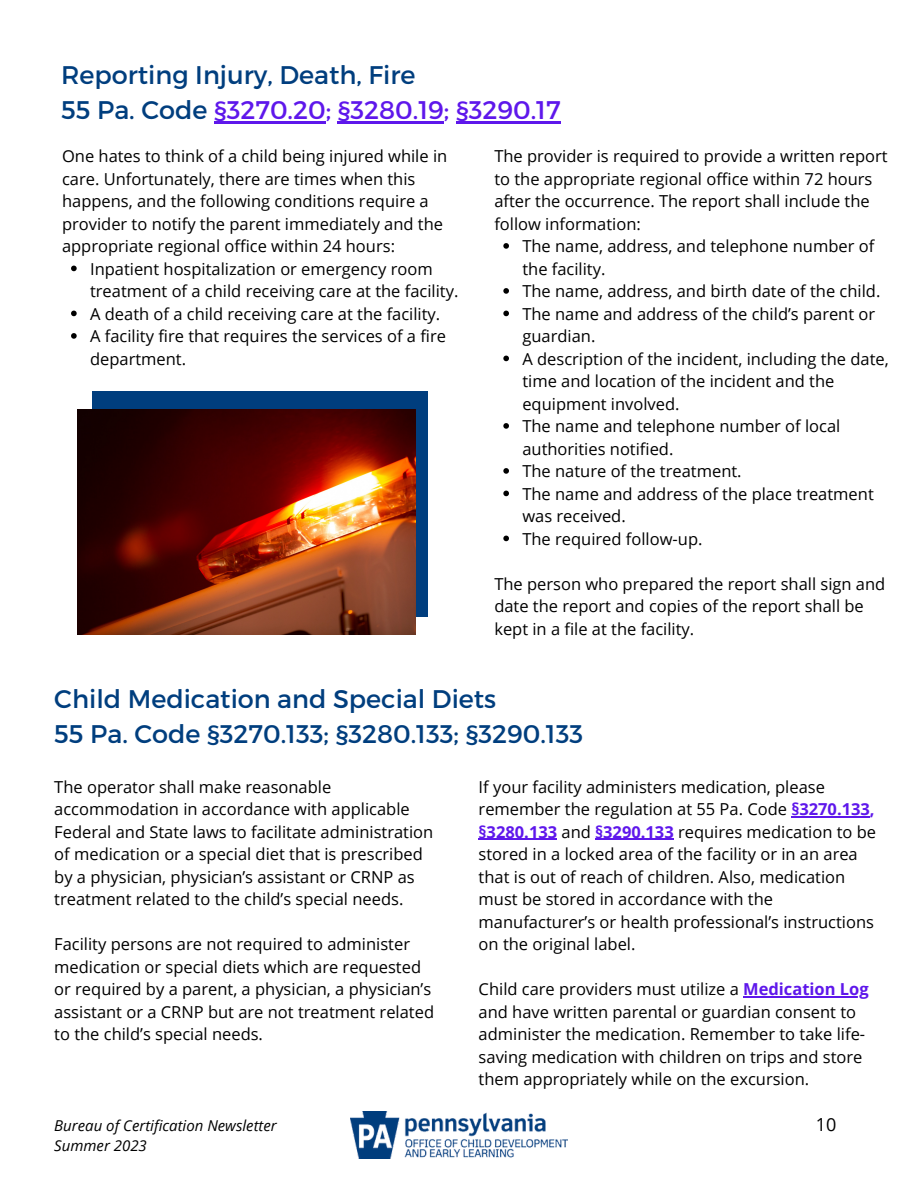
<style>
.page{position:relative;width:918px;height:1188px;background:#fff}
.page>*{position:absolute;margin:0;border:0;box-sizing:border-box;transform-origin:0 0}
.t1{font:25.5px "Montserrat";color:#003e7e}
.t2{font:25.5px "Montserrat";color:#5e17eb}
.t3{font:18px "Open Sans";color:#000}
.t4{font:16.5px/22.5px "Open Sans";color:#000}
.t5{font:italic 15px "Open Sans";color:#000}
.s1{color:#003e7e}
.s2{font-weight:700;color:#5e17eb}
</style>
<div class="page">
<div style="left:92px;top:391px;width:335px;height:225px;background:#003e7e"></div>
<img style="left:78px;top:409px;width:337px;height:225px">
<hr style="left:214px;top:121px;width:112px;height:2px;background:#5e17eb">
<hr style="left:338px;top:121px;width:106px;height:2px;background:#5e17eb">
<hr style="left:456px;top:121px;width:105px;height:2px;background:#5e17eb">
<svg style="left:71px;top:266px;width:6px;height:5px"></svg>
<svg style="left:71px;top:311px;width:6px;height:5px"></svg>
<svg style="left:71px;top:333px;width:6px;height:6px"></svg>
<svg style="left:503px;top:243px;width:6px;height:6px"></svg>
<svg style="left:503px;top:288px;width:6px;height:6px"></svg>
<svg style="left:503px;top:311px;width:6px;height:5px"></svg>
<svg style="left:503px;top:356px;width:6px;height:5px"></svg>
<svg style="left:503px;top:423px;width:6px;height:6px"></svg>
<svg style="left:503px;top:468px;width:6px;height:6px"></svg>
<svg style="left:503px;top:491px;width:6px;height:5px"></svg>
<svg style="left:503px;top:536px;width:6px;height:5px"></svg>
<hr style="left:791px;top:816px;width:79px;height:1px;background:#5e17eb">
<hr style="left:479px;top:839px;width:78px;height:1px;background:#5e17eb">
<hr style="left:595px;top:839px;width:79px;height:1px;background:#5e17eb">
<hr style="left:743px;top:996px;width:126px;height:1px;background:#5e17eb">
<img style="left:351px;top:1112px;width:217px;height:47px">
<p class="t1" style="left:61px;top:58px;width:356px">Reporting Injury, Death, Fire</p>
<p class="t2" style="left:61px;top:93px;width:501px"><span class="s1">55 Pa. Code</span> §3270.20; §3280.19; §3290.17</p>
<p class="t4" style="left:62px;top:144px;width:387px">One hates to think of a child being injured while in care. Unfortunately, there are times when this happens, and the following conditions require a provider to notify the parent immediately and the appropriate regional office within 24 hours:</p>
<p class="t4" style="left:90px;top:257px;width:370px">Inpatient hospitalization or emergency room treatment of a child receiving care at the facility.</p>
<p class="t4" style="left:90px;top:302px;width:352px">A death of a child receiving care at the facility.</p>
<p class="t4" style="left:90px;top:324px;width:358px">A facility fire that requires the services of a fire department.</p>
<p class="t4" style="left:494px;top:144px;width:395px">The provider is required to provide a written report to the appropriate regional office within 72 hours after the occurrence. The report shall include the follow information:</p>
<p class="t4" style="left:522px;top:234px;width:353px">The name, address, and telephone number of the facility.</p>
<p class="t4" style="left:522px;top:279px;width:360px">The name, address, and birth date of the child.</p>
<p class="t4" style="left:522px;top:302px;width:354px">The name and address of the child’s parent or guardian.</p>
<p class="t4" style="left:522px;top:347px;width:368px">A description of the incident, including the date, time and location of the incident and the equipment involved.</p>
<p class="t4" style="left:522px;top:414px;width:320px">The name and telephone number of local authorities notified.</p>
<p class="t4" style="left:522px;top:459px;width:221px">The nature of the treatment.</p>
<p class="t4" style="left:522px;top:482px;width:353px">The name and address of the place treatment was received.</p>
<p class="t4" style="left:522px;top:527px;width:182px">The required follow-up.</p>
<p class="t4" style="left:494px;top:572px;width:392px">The person who prepared the report shall sign and date the report and copies of the report shall be kept in a file at the facility.</p>
<p class="t1" style="left:54px;top:682px;width:443px">Child Medication and Special Diets</p>
<p class="t1" style="left:54px;top:717px;width:531px">55 Pa. Code §3270.133; §3280.133; §3290.133</p>
<p class="t4" style="left:54px;top:775px;width:381px">The operator shall make reasonable accommodation in accordance with applicable Federal and State laws to facilitate administration of medication or a special diet that is prescribed by a physician, physician’s assistant or CRNP as treatment related to the child’s special needs.</p>
<p class="t4" style="left:54px;top:932px;width:381px">Facility persons are not required to administer medication or special diets which are requested or required by a parent, a physician, a physician’s assistant or a CRNP but are not treatment related to the child’s special needs.</p>
<p class="t4" style="left:479px;top:775px;width:399px">If your facility administers medication, please remember the regulation at 55 Pa. Code <span class="s2">§3270.133, §3280.133</span> and <span class="s2">§3290.133</span> requires medication to be stored in a locked area of the facility or in an area that is out of reach of children. Also, medication must be stored in accordance with the manufacturer’s or health professional’s instructions on the original label.</p>
<p class="t4" style="left:479px;top:977px;width:392px">Child care providers must utilize a <span class="s2">Medication Log </span>and have written parental or guardian consent to administer the medication. Remember to take life&shy;saving medication with children on trips and store them appropriately while on the excursion.</p>
<p class="t5" style="left:54px;top:1115px;width:224px">Bureau of Certification Newsletter</p>
<p class="t3" style="left:816px;top:1112px;width:22px">10</p>
<p class="t5" style="left:54px;top:1135px;width:94px">Summer 2023</p>
</div>
